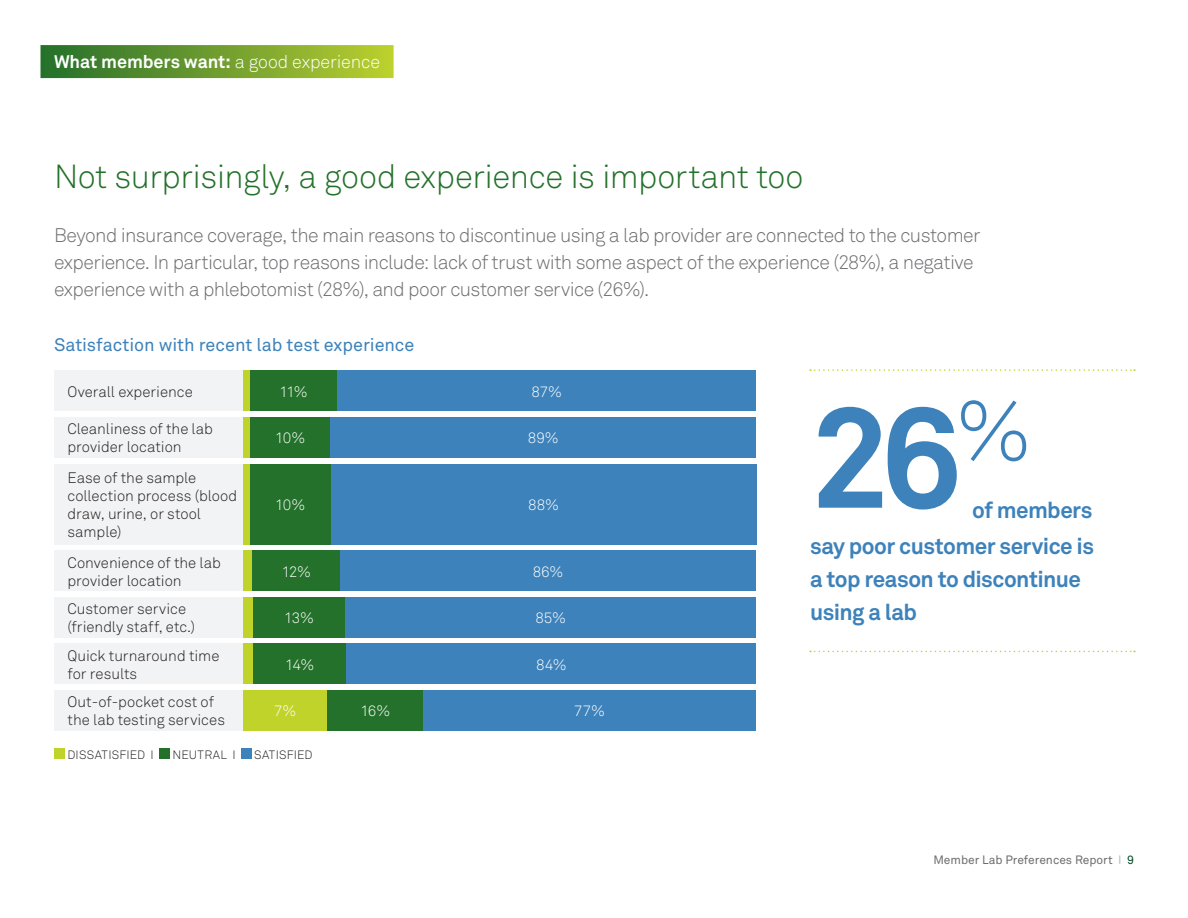
<style>
.page{position:relative;width:1188px;height:918px;background:#fff}
.page>*{position:absolute;margin:0;border:0;box-sizing:border-box;transform-origin:0 0}
.t1{font:700 142.5px "Akkurat Pro";color:#3d82bb}
.t2{font:300 33px "Akkurat Pro";letter-spacing:-.015em;color:#23712a}
.t3{font:700 22.5px/33px "Akkurat Pro";letter-spacing:-.025em;color:#3d82bb}
.t4{font:300 19.5px/27px "Akkurat Pro";letter-spacing:-.03em;color:#6c6d70}
.t5{font:18px "Akkurat Pro";letter-spacing:-.005em;color:#3d82bb}
.t6{font:700 18px "Akkurat Pro";letter-spacing:-.005em;color:#fff}
.t7{font:300 15px/18px "Akkurat Pro";color:#231f20}
.t8{font:300 15px "Akkurat Pro";letter-spacing:-.04em;color:#fff}
.t9{font:300 12px "Akkurat Pro";letter-spacing:.015em;color:#231f20}
.t10{font:12px "Akkurat Pro";color:#6c6d70}
.s1{font-weight:300}
.s2{color:#bcbdc0}
.s3{color:#004c23}
</style>
<div class="page">
<div style="left:40px;top:45px;width:354px;height:33px;background:linear-gradient(to right,#246e2d,#bbce30)"></div>
<div style="left:54px;top:371px;width:189px;height:40px;background:#f2f3f4"></div>
<div style="left:243px;top:371px;width:7px;height:40px;background:#c0d32b"></div>
<div style="left:250px;top:371px;width:88px;height:40px;background:#23712a"></div>
<div style="left:338px;top:371px;width:418px;height:40px;background:#3d82bb"></div>
<div style="left:54px;top:417px;width:189px;height:41px;background:#f2f3f4"></div>
<div style="left:243px;top:417px;width:7px;height:41px;background:#c0d32b"></div>
<div style="left:250px;top:417px;width:81px;height:41px;background:#23712a"></div>
<div style="left:331px;top:417px;width:425px;height:41px;background:#3d82bb"></div>
<div style="left:54px;top:464px;width:189px;height:81px;background:#f2f3f4"></div>
<div style="left:243px;top:464px;width:7px;height:81px;background:#c0d32b"></div>
<div style="left:250px;top:464px;width:81px;height:81px;background:#23712a"></div>
<div style="left:331px;top:464px;width:426px;height:81px;background:#3d82bb"></div>
<div style="left:54px;top:551px;width:189px;height:40px;background:#f2f3f4"></div>
<div style="left:243px;top:551px;width:10px;height:40px;background:#c0d32b"></div>
<div style="left:253px;top:551px;width:87px;height:40px;background:#23712a"></div>
<div style="left:340px;top:551px;width:416px;height:40px;background:#3d82bb"></div>
<div style="left:54px;top:597px;width:189px;height:41px;background:#f2f3f4"></div>
<div style="left:243px;top:597px;width:10px;height:41px;background:#c0d32b"></div>
<div style="left:253px;top:597px;width:93px;height:41px;background:#23712a"></div>
<div style="left:346px;top:597px;width:410px;height:41px;background:#3d82bb"></div>
<div style="left:54px;top:644px;width:189px;height:40px;background:#f2f3f4"></div>
<div style="left:243px;top:644px;width:10px;height:40px;background:#c0d32b"></div>
<div style="left:253px;top:644px;width:94px;height:40px;background:#23712a"></div>
<div style="left:347px;top:644px;width:409px;height:40px;background:#3d82bb"></div>
<div style="left:54px;top:690px;width:189px;height:41px;background:#f2f3f4"></div>
<div style="left:243px;top:690px;width:84px;height:41px;background:#c0d32b"></div>
<div style="left:327px;top:690px;width:96px;height:41px;background:#23712a"></div>
<div style="left:423px;top:690px;width:333px;height:41px;background:#3d82bb"></div>
<div style="left:54px;top:748px;width:11px;height:11px;background:#c0d32b"></div>
<div style="left:159px;top:748px;width:11px;height:11px;background:#23712a"></div>
<div style="left:241px;top:748px;width:11px;height:11px;background:#3d82bb"></div>
<svg style="left:810px;top:369px;width:325px;height:2px"></svg>
<svg style="left:810px;top:651px;width:325px;height:1px"></svg>
<p class="t6" style="left:54px;top:51px;width:328px">What members want: <span class="s1">a good experience</span></p>
<p class="t2" style="left:54px;top:157px;width:751px">Not surprisingly, a good experience is important too</p>
<p class="t4" style="left:54px;top:222px;width:928px">Beyond insurance coverage, the main reasons to discontinue using a lab provider are connected to the customer experience. In particular, top reasons include: lack of trust with some aspect of the experience (28%), a negative experience with a phlebotomist (28%), and poor customer service (26%).</p>
<p class="t5" style="left:54px;top:334px;width:362px">Satisfaction with recent lab test experience</p>
<p class="t7" style="left:68px;top:383px;width:127px">Overall experience</p>
<p class="t8" style="left:279px;top:383px;width:30px">11%</p>
<p class="t8" style="left:531px;top:383px;width:32px">87%</p>
<p class="t7" style="left:68px;top:420px;width:147px">Cleanliness of the lab provider location</p>
<p class="t8" style="left:275px;top:429px;width:32px">10%</p>
<p class="t8" style="left:528px;top:429px;width:32px">89%</p>
<p class="t7" style="left:68px;top:469px;width:171px">Ease of the sample collection process (blood draw, urine, or stool sample)</p>
<p class="t1" style="left:810px;top:370px;width:224px">26<sup>%</sup></p>
<p class="t3" style="left:810px;top:529px;width:286px">say poor customer service is a top reason to discontinue using a lab</p>
<p class="t8" style="left:275px;top:496px;width:32px">10%</p>
<p class="t8" style="left:528px;top:496px;width:32px">88%</p>
<p class="t3" style="left:972px;top:493px;width:122px">of members</p>
<p class="t7" style="left:68px;top:554px;width:155px">Convenience of the lab provider location</p>
<p class="t8" style="left:282px;top:563px;width:31px">12%</p>
<p class="t8" style="left:533px;top:563px;width:32px">86%</p>
<p class="t7" style="left:68px;top:600px;width:129px">Customer service (friendly staff, etc.)</p>
<p class="t8" style="left:284px;top:609px;width:31px">13%</p>
<p class="t8" style="left:535px;top:609px;width:32px">85%</p>
<p class="t7" style="left:68px;top:647px;width:153px">Quick turnaround time for results</p>
<p class="t8" style="left:285px;top:656px;width:31px">14%</p>
<p class="t8" style="left:536px;top:656px;width:32px">84%</p>
<p class="t7" style="left:68px;top:693px;width:159px">Out-of-pocket cost of the lab testing services</p>
<p class="t8" style="left:274px;top:702px;width:24px">7%</p>
<p class="t8" style="left:360px;top:702px;width:31px">16%</p>
<p class="t8" style="left:574px;top:702px;width:32px">77%</p>
<p class="t9" style="left:67px;top:748px;width:88px">DISSATISFIED I</p>
<p class="t9" style="left:172px;top:748px;width:65px">NEUTRAL I</p>
<p class="t9" style="left:254px;top:748px;width:60px">SATISFIED</p>
<p class="t10" style="left:933px;top:853px;width:202px">Member Lab Preferences Report <span class="s2">I</span> <span class="s3">9</span></p>
</div>
